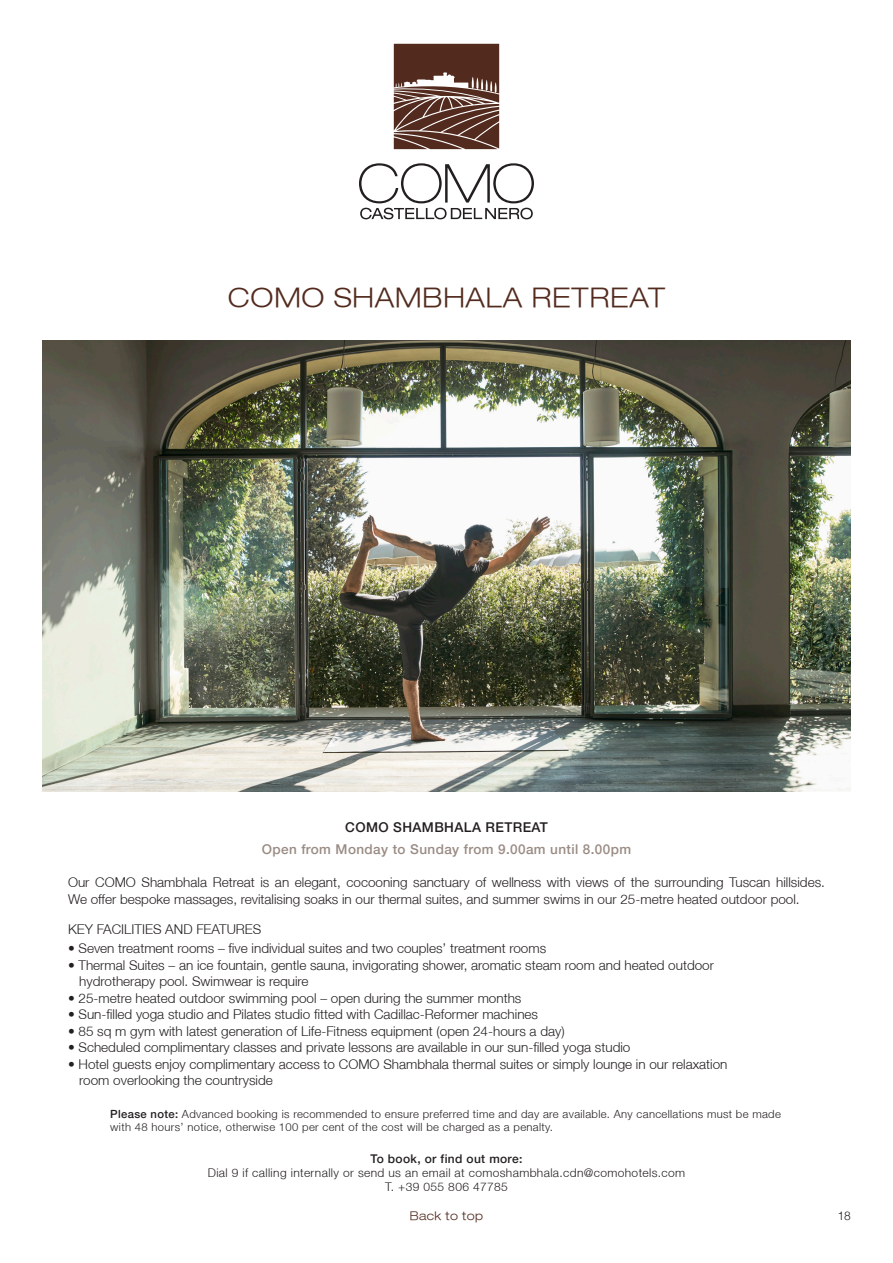
<style>
.page{position:relative;width:893px;height:1263px;background:#fff}
.page>*{position:absolute;margin:0;border:0;box-sizing:border-box;transform-origin:0 0}
.t1{font:300 expanded 27px "Helvetica Neue LT";letter-spacing:.03em;color:#532b1e}
.t2{font:300 13.5px "Helvetica Neue LT";color:#231f20}
.t3{font:500 13.5px "Helvetica Neue LT";letter-spacing:.03em;color:#998b83}
.t4{font:500 13.5px "Helvetica Neue LT";letter-spacing:.03em;color:#231f20}
.t5{font:300 12px "Helvetica Neue LT";letter-spacing:.03em;color:#231f20}
.t6{font:500 12px "Helvetica Neue LT";letter-spacing:.03em;color:#231f20}
.t7{font:300 expanded 12px "Helvetica Neue LT";letter-spacing:.03em;color:#532b1e}
.t8{font:300 12px "Helvetica";color:#231f20}
.t9{font:300 11.25px/13.5px "Helvetica Neue LT";letter-spacing:.03em;color:#231f20}
.s1{font-weight:500}
</style>
<div class="page">
<img style="left:43px;top:341px;width:807px;height:450px">
<svg style="left:359px;top:163px;width:175px;height:56px"></svg>
<svg style="left:394px;top:44px;width:105px;height:105px;background:#6e4c42"></svg>
<p class="t1" style="left:228px;top:281px;width:439px">COMO SHAMBHALA RETREAT</p>
<p class="t4" style="left:345px;top:819px;width:204px">COMO SHAMBHALA RETREAT</p>
<p class="t3" style="left:262px;top:841px;width:371px">Open from Monday to Sunday from 9.00am until 8.00pm</p>
<p class="t2" style="left:68px;top:874px;width:758px">Our COMO Shambhala Retreat is an elegant, cocooning sanctuary of wellness with views of the surrounding Tuscan hillsides.</p>
<p class="t2" style="left:68px;top:891px;width:733px">We offer bespoke massages, revitalising soaks in our thermal suites, and summer swims in our 25-metre heated outdoor pool.</p>
<p class="t2" style="left:68px;top:921px;width:195px">KEY FACILITIES AND FEATURES</p>
<p class="t2" style="left:68px;top:940px;width:480px">• Seven treatment rooms – five individual suites and two couples’ treatment rooms</p>
<p class="t2" style="left:68px;top:957px;width:647px">• Thermal Suites – an ice fountain, gentle sauna, invigorating shower, aromatic steam room and heated outdoor</p>
<p class="t2" style="left:79px;top:973px;width:231px">hydrotherapy pool. Swimwear is require</p>
<p class="t2" style="left:68px;top:990px;width:455px">• 25-metre heated outdoor swimming pool – open during the summer months</p>
<p class="t2" style="left:68px;top:1006px;width:472px">• Sun-filled yoga studio and Pilates studio fitted with Cadillac-Reformer machines</p>
<p class="t2" style="left:68px;top:1023px;width:498px">• 85 sq m gym with latest generation of Life-Fitness equipment (open 24-hours a day)</p>
<p class="t2" style="left:68px;top:1039px;width:564px">• Scheduled complimentary classes and private lessons are available in our sun-filled yoga studio</p>
<p class="t2" style="left:68px;top:1056px;width:661px">• Hotel guests enjoy complimentary access to COMO Shambhala thermal suites or simply lounge in our relaxation</p>
<p class="t2" style="left:79px;top:1072px;width:195px">room overlooking the countryside</p>
<p class="t9" style="left:110px;top:1106px;width:672px"><span class="s1">Please note:</span> Advanced booking is recommended to ensure preferred time and day are available. Any cancellations must be made with 48 hours’ notice, otherwise 100 per cent of the cost will be charged as a penalty.</p>
<p class="t6" style="left:371px;top:1151px;width:153px">To book, or find out more:</p>
<p class="t5" style="left:208px;top:1165px;width:479px">Dial 9 if calling internally or send us an email at comoshambhala.cdn@comohotels.com</p>
<p class="t5" style="left:385px;top:1180px;width:124px">T. +39 055 806 47785</p>
<p class="t7" style="left:410px;top:1208px;width:75px">Back to top</p>
<p class="t8" style="left:837px;top:1205px;width:15px">18</p>
</div>
